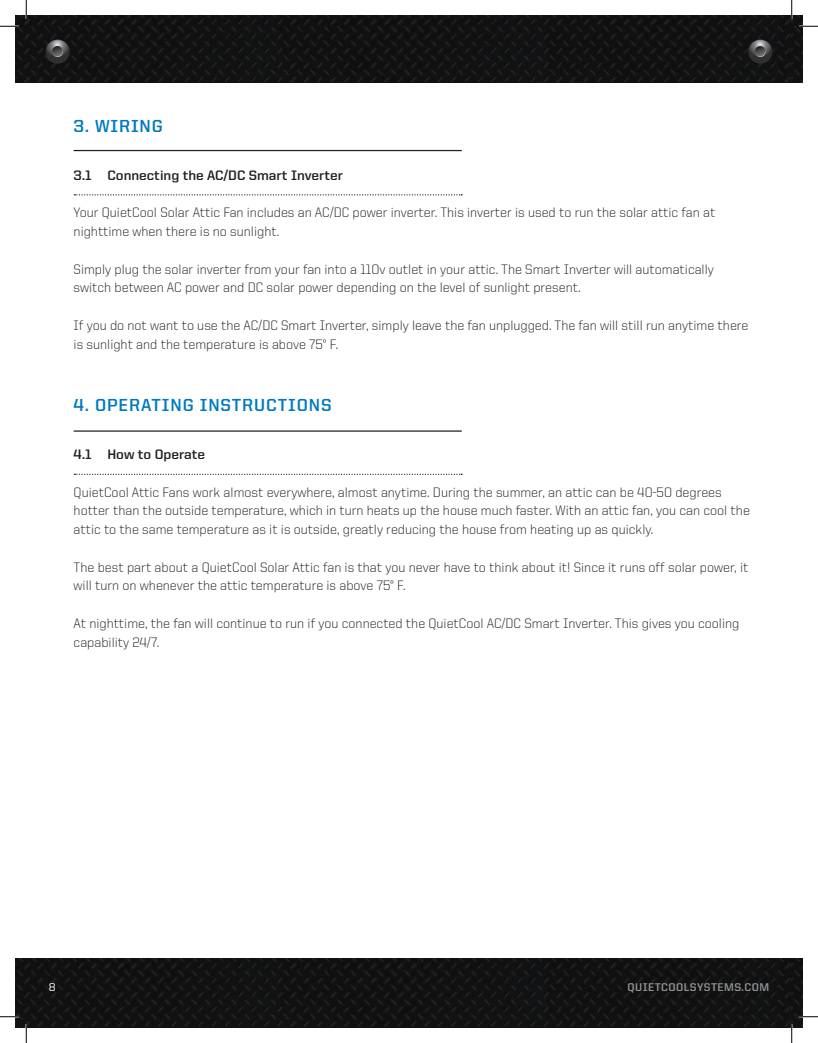
<style>
.page{position:relative;width:818px;height:1043px;background:#fff}
.page>*{position:absolute;margin:0;border:0;box-sizing:border-box;transform-origin:0 0}
.t1{font:700 17.5px "United Sans Reg";letter-spacing:.05em;color:#0079c2}
.t2{font:300 13.75px/18.8px "United Sans Reg";color:#231f20}
.t3{font:700 13.75px "United Sans Reg";color:#231f20}
.t4{font:700 11.25px "United Sans Reg";letter-spacing:.04em;color:#939598}
.t5{font:500 11.25px "United Sans Reg";color:#fff}
</style>
<div class="page">
<img style="left:15px;top:958px;width:787px;height:70px">
<img style="left:15px;top:15px;width:787px;height:67px">
<svg style="left:46px;top:40px;width:24px;height:24px"></svg>
<svg style="left:46px;top:40px;width:23px;height:23px"></svg>
<svg style="left:52px;top:46px;width:11px;height:11px"></svg>
<svg style="left:748px;top:40px;width:24px;height:24px"></svg>
<svg style="left:748px;top:40px;width:23px;height:23px"></svg>
<svg style="left:754px;top:46px;width:11px;height:11px"></svg>
<hr style="left:74px;top:150px;width:388px;height:1px;background:#231f20">
<svg style="left:74px;top:194px;width:388px;height:1px"></svg>
<svg style="left:74px;top:473px;width:388px;height:2px"></svg>
<hr style="left:74px;top:430px;width:388px;height:2px;background:#231f20">
<svg style="left:0;top:25px;width:19px;height:2px"></svg>
<svg style="left:799px;top:25px;width:19px;height:2px"></svg>
<svg style="left:0;top:1015px;width:19px;height:2px"></svg>
<svg style="left:799px;top:1015px;width:19px;height:2px"></svg>
<svg style="left:25px;top:0;width:2px;height:19px"></svg>
<svg style="left:25px;top:1024px;width:2px;height:18px"></svg>
<svg style="left:790px;top:0;width:2px;height:19px"></svg>
<svg style="left:790px;top:1024px;width:2px;height:18px"></svg>
<p class="t1" style="left:74px;top:116px;width:91px">3. WIRING</p>
<p class="t3" style="left:74px;top:167px;width:271px">3.1 Connecting the AC/DC Smart Inverter</p>
<p class="t2" style="left:74px;top:203px;width:643px">Your QuietCool Solar Attic Fan includes an AC/DC power inverter. This inverter is used to run the solar attic fan at nighttime when there is no sunlight.</p>
<p class="t2" style="left:74px;top:259px;width:641px">Simply plug the solar inverter from your fan into a 110v outlet in your attic. The Smart Inverter will automatically switch between AC power and DC solar power depending on the level of sunlight present.</p>
<p class="t2" style="left:74px;top:316px;width:676px">If you do not want to use the AC/DC Smart Inverter, simply leave the fan unplugged. The fan will still run anytime there is sunlight and the temperature is above 75° F.</p>
<p class="t1" style="left:74px;top:395px;width:259px">4. OPERATING INSTRUCTIONS</p>
<p class="t3" style="left:74px;top:447px;width:133px">4.1 How to Operate</p>
<p class="t2" style="left:74px;top:482px;width:677px">QuietCool Attic Fans work almost everywhere, almost anytime. During the summer, an attic can be 40-50 degrees hotter than the outside temperature, which in turn heats up the house much faster. With an attic fan, you can cool the attic to the same temperature as it is outside, greatly reducing the house from heating up as quickly.</p>
<p class="t2" style="left:74px;top:557px;width:676px">The best part about a QuietCool Solar Attic fan is that you never have to think about it! Since it runs off solar power, it will turn on whenever the attic temperature is above 75° F.</p>
<p class="t2" style="left:74px;top:614px;width:667px">At nighttime, the fan will continue to run if you connected the QuietCool AC/DC Smart Inverter. This gives you cooling capability 24/7.</p>
<p class="t5" style="left:49px;top:980px;width:8px">8</p>
<p class="t4" style="left:627px;top:980px;width:143px">QUIETCOOLSYSTEMS.COM</p>
</div>
